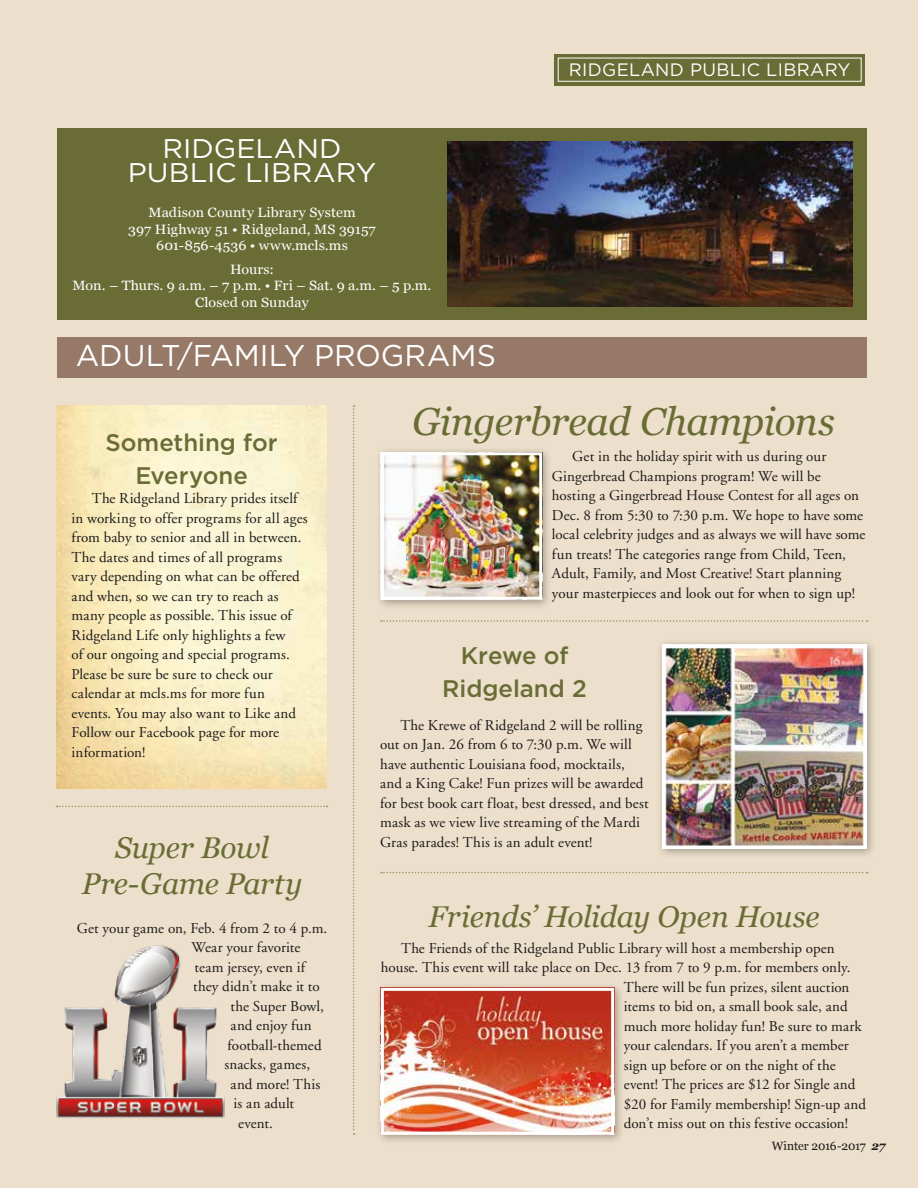
<style>
.page{position:relative;width:918px;height:1188px;background:#ecdfcb}
.page>*{position:absolute;margin:0;border:0;box-sizing:border-box;transform-origin:0 0}
.t1{font:italic 39px "Georgia";letter-spacing:-.015em;color:#696d35}
.t2{font:italic 30px/36px "Georgia";letter-spacing:-.01em;color:#696d35;text-align:center}
.t3{font:30px "Gotham";letter-spacing:-.005em;color:#fff}
.t4{font:27px/24px "Gotham";color:#fff;text-align:center;scale:1.06 1}
.t5{font:500 24px/33px "Gotham";color:#696d35;text-align:center}
.t6{font:18px "Gotham";letter-spacing:.02em;color:#fff}
.t7{font:15px/19.5px "Adobe Garamond";letter-spacing:.01em;color:#1c1b1a}
.t8{font:13.5px/16.5px "Georgia";letter-spacing:.005em;color:#fff;text-align:center;scale:1.06 1}
.t9{font:12px "Georgia";letter-spacing:-.01em;color:#1c1b1a}
.s1{font-weight:700;font-style:italic}
</style>
<div class="page">
<div style="left:554px;top:54px;width:311px;height:31px;background:#696d35"></div>
<div style="left:558px;top:58px;width:304px;height:24px;border:1px solid #fff"></div>
<div style="left:57px;top:128px;width:810px;height:191px;background:#696d35"></div>
<img style="left:448px;top:141px;width:405px;height:166px">
<div style="left:57px;top:338px;width:810px;height:40px;background:#967967"></div>
<img style="left:57px;top:405px;width:270px;height:383px">
<svg style="left:57px;top:806px;width:271px;height:1px"></svg>
<svg style="left:353px;top:405px;width:2px;height:730px"></svg>
<img style="left:56px;top:945px;width:169px;height:173px">
<div style="left:375px;top:446px;width:177px;height:164px;background:#1c1b1a;opacity:.35"></div>
<img style="left:385px;top:456px;width:153px;height:140px">
<div style="left:381px;top:452px;width:161px;height:148px;border:3px solid #fff"></div>
<svg style="left:381px;top:620px;width:487px;height:2px"></svg>
<svg style="left:381px;top:872px;width:487px;height:1px"></svg>
<div style="left:375px;top:982px;width:249px;height:163px;background:#1c1b1a;opacity:.35"></div>
<img style="left:385px;top:992px;width:225px;height:139px">
<div style="left:381px;top:988px;width:233px;height:147px;border:3px solid #fff"></div>
<div style="left:656px;top:639px;width:221px;height:220px;background:#1c1b1a;opacity:.35"></div>
<img style="left:666px;top:649px;width:197px;height:196px">
<div style="left:662px;top:645px;width:205px;height:204px;border:3px solid #fff"></div>
<h3 class="t4" style="left:128px;top:136px;width:236px">RIDGELAND<br>PUBLIC LIBRARY</h3>
<p class="t8" style="left:128px;top:204px;width:235px">Madison County Library System<br>397 Highway 51 • Ridgeland, MS 39157<br>601-856-4536 • www.mcls.ms</p>
<p class="t8" style="left:73px;top:260px;width:340px">Hours:<br>Mon. – Thurs. 9 a.m. – 7 p.m. • Fri – Sat. 9 a.m. – 5 p.m.<br>Closed on Sunday</p>
<h2 class="t3" style="left:76px;top:336px;width:422px">ADULT/FAMILY PROGRAMS</h2>
<p class="t6" style="left:569px;top:58px;width:283px">RIDGELAND PUBLIC LIBRARY</p>
<h3 class="t5" style="left:105px;top:426px;width:174px">Something for<br>Everyone</h3>
<p class="t7" style="left:72px;top:489px;width:238px;text-indent:20px">The Ridgeland Library prides itself in working to offer programs for all ages from baby to senior and all in between.<br>The dates and times of all programs vary depending on what can be offered and when, so we can try to reach as many people as possible. This issue of Ridgeland Life only highlights a few<br>of our ongoing and special programs.<br>Please be sure be sure to check our calendar at mcls.ms for more fun events. You may also want to Like and Follow our Facebook page for more information!</p>
<h2 class="t2" style="left:82px;top:828px;width:222px">Super Bowl<br>Pre-Game Party</h2>
<p class="t7" style="left:77px;top:918px;width:252px">Get your game on, Feb. 4 from 2 to 4 p.m.</p>
<p class="t7" style="left:192px;top:938px;width:110px">Wear your favorite</p>
<p class="t7" style="left:195px;top:957px;width:112px">team jersey, even if</p>
<p class="t7" style="left:193px;top:977px;width:128px">they didn’t make it to</p>
<p class="t7" style="left:231px;top:996px;width:95px">the Super Bowl,</p>
<p class="t7" style="left:231px;top:1016px;width:83px">and enjoy fun</p>
<p class="t7" style="left:228px;top:1035px;width:96px">football-themed</p>
<p class="t7" style="left:225px;top:1055px;width:87px">snacks, games,</p>
<p class="t7" style="left:231px;top:1074px;width:91px">and more! This</p>
<p class="t7" style="left:234px;top:1094px;width:62px">is an adult</p>
<p class="t7" style="left:238px;top:1113px;width:36px">event.</p>
<h1 class="t1" style="left:412px;top:393px;width:425px">Gingerbread Champions</h1>
<p class="t7" style="left:552px;top:447px;width:315px;text-indent:20px">Get in the holiday spirit with us during our Gingerbread Champions program! We will be hosting a Gingerbread House Contest for all ages on Dec. 8 from 5:30 to 7:30 p.m. We hope to have some local celebrity judges and as always we will have some fun treats! The categories range from Child, Teen, Adult, Family, and Most Creative! Start planning your masterpieces and look out for when to sign up!</p>
<h3 class="t5" style="left:442px;top:639px;width:146px">Krewe of<br>Ridgeland 2</h3>
<p class="t7" style="left:380px;top:716px;width:270px;text-indent:20px">The Krewe of Ridgeland 2 will be rolling out on Jan. 26 from 6 to 7:30 p.m. We will have authentic Louisiana food, mocktails, and a King Cake! Fun prizes will be awarded for best book cart float, best dressed, and best mask as we view live streaming of the Mardi Gras parades! This is an adult event!</p>
<h2 class="t2" style="left:429px;top:897px;width:393px">Friends’ Holiday Open House</h2>
<p class="t7" style="left:401px;top:939px;width:435px">The Friends of the Ridgeland Public Library will host a membership open</p>
<p class="t7" style="left:381px;top:958px;width:471px">house. This event will take place on Dec. 13 from 7 to 9 p.m. for members only.</p>
<p class="t7" style="left:624px;top:978px;width:227px">There will be fun prizes, silent auction</p>
<p class="t7" style="left:624px;top:997px;width:225px">items to bid on, a small book sale, and</p>
<p class="t7" style="left:624px;top:1017px;width:239px">much more holiday fun! Be sure to mark</p>
<p class="t7" style="left:624px;top:1036px;width:226px">your calendars. If you aren’t a member</p>
<p class="t7" style="left:624px;top:1056px;width:213px">sign up before or on the night of the</p>
<p class="t7" style="left:624px;top:1075px;width:233px">event! The prices are $12 for Single and</p>
<p class="t7" style="left:624px;top:1095px;width:244px">$20 for Family membership! Sign-up and</p>
<p class="t7" style="left:624px;top:1114px;width:226px">don’t miss out on this festive occasion!</p>
<p class="t9" style="left:772px;top:1137px;width:115px">Winter 2016-2017 <span class="s1">27</span></p>
</div>
